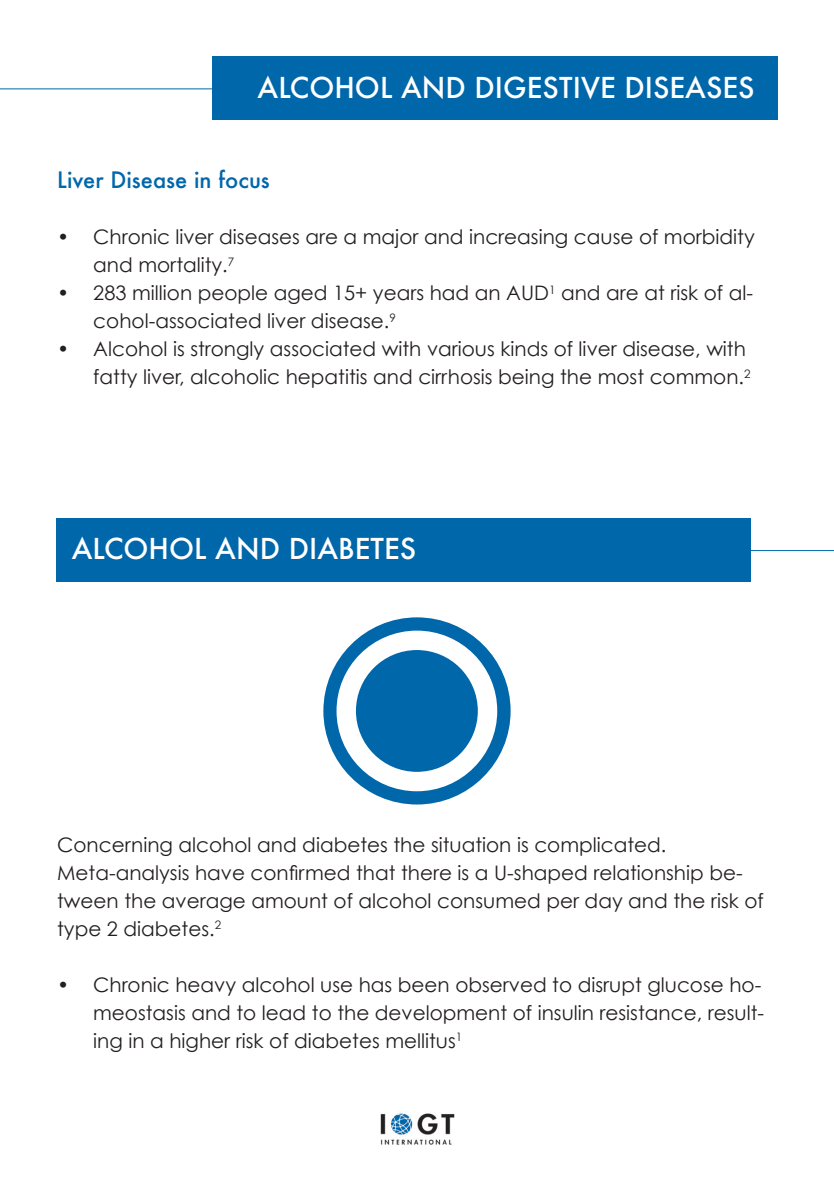
<style>
.page{position:relative;width:834px;height:1191px;background:#fff}
.page>*{position:absolute;margin:0;border:0;box-sizing:border-box;transform-origin:0 0}
.t1{font:500 28px "Futura";color:#fff}
.t2{font:500 22px "Futura";color:#0067aa}
.t3{font:20px/28px "Century Gothic";color:#231f20}
</style>
<div class="page">
<hr style="left:0;top:88px;width:223px;height:1px;background:#0067aa">
<hr style="left:557px;top:550px;width:276px;height:1px;background:#0067aa">
<div style="left:57px;top:518px;width:693px;height:64px;background:#0067aa"></div>
<svg style="left:323px;top:617px;width:187px;height:187px;background:#237cb5"></svg>
<div style="left:336px;top:630px;width:161px;height:161px;border:19px solid #fff;border-radius:50%"></div>
<div style="left:212px;top:57px;width:565px;height:63px;background:#0067aa"></div>
<img style="left:380px;top:1113px;width:74px;height:32px">
<p class="t1" style="left:257px;top:68px;width:498px">ALCOHOL AND DIGESTIVE DISEASES</p>
<p class="t2" style="left:57px;top:165px;width:214px">Liver Disease in focus</p>
<p class="t3" style="left:93px;top:223px;width:662px;text-indent:-36px">• Chronic liver diseases are a major and increasing cause of morbidity and mortality.<sup>7</sup></p>
<p class="t3" style="left:93px;top:279px;width:661px;text-indent:-36px">• 283 million people aged 15+ years had an AUD<sup>1</sup> and are at risk of al&shy;cohol-associated liver disease.<sup>9</sup></p>
<p class="t3" style="left:57px;top:335px;width:694px;text-align:right">• Alcohol is strongly associated with various kinds of liver disease, with fatty liver, alcoholic hepatitis and cirrhosis being the most common.<sup>2</sup></p>
<p class="t1" style="left:72px;top:530px;width:346px">ALCOHOL AND DIABETES</p>
<p class="t3" style="left:57px;top:830px;width:610px">Concerning alcohol and diabetes the situation is complicated.</p>
<p class="t3" style="left:57px;top:858px;width:708px">Meta-analysis have confirmed that there is a U-shaped relationship be&shy;tween the average amount of alcohol consumed per day and the risk of type 2 diabetes.<sup>2</sup></p>
<p class="t3" style="left:93px;top:970px;width:672px;text-indent:-36px">• Chronic heavy alcohol use has been observed to disrupt glucose ho&shy;meostasis and to lead to the development of insulin resistance, result&shy;ing in a higher risk of diabetes mellitus<sup>1</sup></p>
</div>
